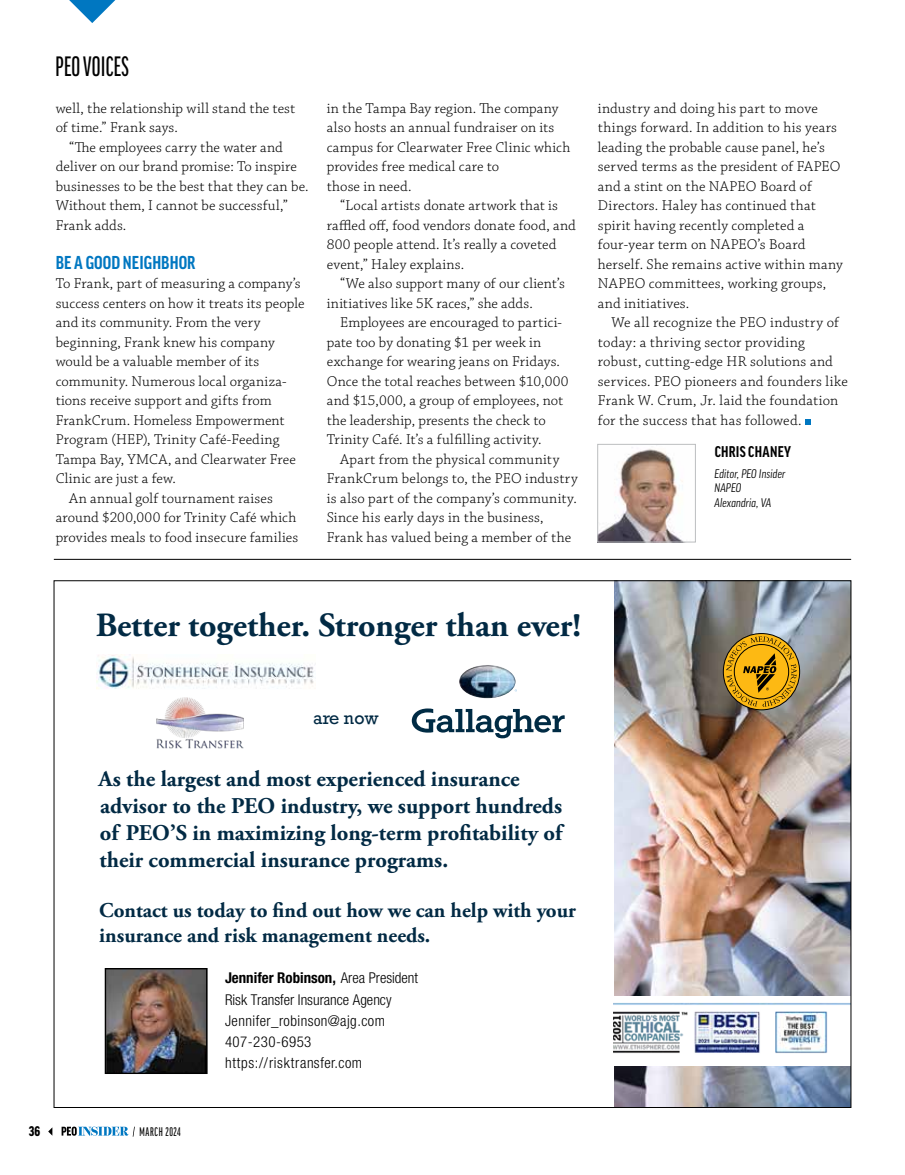
<style>
.page{position:relative;width:905px;height:1175px;background:#fff}
.page>*{position:absolute;margin:0;border:0;box-sizing:border-box;transform-origin:0 0}
.t1{font:700 33.9px "Adobe Garamond Pro";color:#022a44}
.t2{font:500 27px "Good Pro Comp";letter-spacing:.01em;color:#000}
.t3{font:700 22.5px/27px "Adobe Garamond Pro";color:#022a44}
.t4{font:700 21px/25.2px "Adobe Garamond Pro";color:#022a44}
.t5{font:700 condensed 18px "Good Pro";letter-spacing:.005em;color:#0077c1}
.t6{font:16.5px "Rockwell";color:#022a44}
.t7{font:300 15px/19.5px "Chaparral Pro";letter-spacing:.01em;color:#000}
.t8{font:700 condensed 15px "Good Pro";letter-spacing:.02em;color:#000}
.t9{font:300 condensed 14.85px/21.1px "Helvetica Neue LT Std";letter-spacing:.03em;color:#000}
.t10{font:900 condensed 13.5px "Good Pro";color:#000}
.t11{font:italic condensed 12px/14.4px "Good Pro";letter-spacing:.005em;color:#000}
.t12{font:500 12px "Good Pro Comp";letter-spacing:.06em;color:#000}
.s1{font-weight:700}
</style>
<div class="page">
<svg style="left:48px;top:1128px;width:4px;height:7px"></svg>
<svg style="left:62px;top:1126px;width:73px;height:10px"></svg>
<svg style="left:69px;top:0;width:47px;height:23px"></svg>
<hr style="left:54px;top:559px;width:797px;height:1px;background:#000">
<img style="left:614px;top:582px;width:235px;height:523px">
<div style="left:604px;top:996px;width:246px;height:69px;background:#fff"></div>
<img style="left:613px;top:1003px;width:236px;height:50px">
<img style="left:107px;top:970px;width:98px;height:102px">
<div style="left:105px;top:968px;width:102px;height:106px;border:1px solid #000"></div>
<svg style="left:723px;top:633px;width:76px;height:77px"></svg>
<div style="left:722px;top:633px;width:78px;height:77px;border:1px solid #000;border-radius:50%"></div>
<svg style="left:726px;top:636px;width:70px;height:71px;background:#c1911b"></svg>
<img style="left:156px;top:697px;width:88px;height:51px">
<img style="left:96px;top:654px;width:218px;height:35px">
<img style="left:459px;top:665px;width:56px;height:33px">
<svg style="left:412px;top:708px;width:152px;height:30px"></svg>
<svg style="left:805px;top:419px;width:6px;height:5px"></svg>
<img style="left:599px;top:447px;width:84px;height:93px">
<div style="left:597px;top:444px;width:98px;height:98px;border:1px solid #bcbec0"></div>
<h2 class="t2" style="left:56px;top:51px;width:75px">PEO VOICES</h2>
<p class="t7" style="left:56px;top:99px;width:241px">well, the relationship will stand the test of time.” Frank says.</p>
<p class="t7" style="left:56px;top:138px;width:254px;text-indent:13px">“The employees carry the water and deliver on our brand promise: To inspire businesses to be the best that they can be.<br>Without them, I cannot be successful,” Frank adds.</p>
<p class="t5" style="left:56px;top:252px;width:141px">BE A GOOD NEIGHBHOR</p>
<p class="t7" style="left:56px;top:274px;width:246px">To Frank, part of measuring a company’s</p>
<p class="t7" style="left:56px;top:294px;width:250px">success centers on how it treats its people</p>
<p class="t7" style="left:56px;top:313px;width:206px">and its community. From the very</p>
<p class="t7" style="left:56px;top:333px;width:221px">beginning, Frank knew his company</p>
<p class="t7" style="left:56px;top:352px;width:205px">would be a valuable member of its</p>
<p class="t7" style="left:56px;top:372px;width:232px">community. Numerous local organiza-</p>
<p class="t7" style="left:56px;top:391px;width:218px">tions receive support and gifts from</p>
<p class="t7" style="left:56px;top:411px;width:230px">FrankCrum. Homeless Empowerment</p>
<p class="t7" style="left:56px;top:430px;width:225px">Program (HEP), Trinity Café-Feeding</p>
<p class="t7" style="left:56px;top:450px;width:242px">Tampa Bay, YMCA, and Clearwater Free</p>
<p class="t7" style="left:56px;top:469px;width:122px">Clinic are just a few.</p>
<p class="t7" style="left:69px;top:489px;width:205px">An annual golf tournament raises</p>
<p class="t7" style="left:56px;top:508px;width:242px">around $200,000 for Trinity Café which</p>
<p class="t7" style="left:56px;top:528px;width:244px">provides meals to food insecure families</p>
<p class="t7" style="left:327px;top:99px;width:245px">in the Tampa Bay region. The company also hosts an annual fundraiser on its campus for Clearwater Free Clinic which provides free medical care to<br>those in need.</p>
<p class="t7" style="left:327px;top:196px;width:250px;text-indent:13px">“Local artists donate artwork that is raffled off, food vendors donate food, and 800 people attend. It’s really a coveted event,” Haley explains.</p>
<p class="t7" style="left:327px;top:274px;width:240px;text-indent:13px">“We also support many of our client’s initiatives like 5K races,” she adds.</p>
<p class="t7" style="left:327px;top:313px;width:243px;text-indent:13px">Employees are encouraged to partici&shy;pate too by donating $1 per week in exchange for wearing jeans on Fridays.<br>Once the total reaches between $10,000 and $15,000, a group of employees, not the leadership, presents the check to Trinity Café. It’s a fulfilling activity.</p>
<p class="t7" style="left:327px;top:450px;width:252px;text-indent:13px">Apart from the physical community FrankCrum belongs to, the PEO industry is also part of the company’s community.<br>Since his early days in the business, Frank has valued being a member of the</p>
<p class="t7" style="left:598px;top:99px;width:246px">industry and doing his part to move things forward. In addition to his years leading the probable cause panel, he’s served terms as the president of FAPEO and a stint on the NAPEO Board of Directors. Haley has continued that spirit having recently completed a four-year term on NAPEO’s Board herself. She remains active within many NAPEO committees, working groups, and initiatives.</p>
<p class="t7" style="left:598px;top:313px;width:251px;text-indent:14px">We all recognize the PEO industry of today: a thriving sector providing robust, cutting-edge HR solutions and services. PEO pioneers and founders like Frank W. Crum, Jr. laid the foundation for the success that has followed.</p>
<p class="t8" style="left:714px;top:443px;width:78px">CHRIS CHANEY</p>
<p class="t11" style="left:714px;top:466px;width:72px">Editor, PEO Insider<br>NAPEO<br>Alexandria, VA</p>
<h1 class="t1" style="left:95px;top:605px;width:487px">Better together. Stronger than ever!</h1>
<p class="t10" style="left:29px;top:1123px;width:13px">36</p>
<p class="t6" style="left:313px;top:708px;width:67px">are now</p>
<h3 class="t3" style="left:99px;top:765px;width:465px">As the largest and most experienced insurance advisor to the PEO industry, we support hundreds of PEO’S in maximizing long-term profitability of their commercial insurance programs.</h3>
<h3 class="t4" style="left:99px;top:898px;width:478px">Contact us today to find out how we can help with your insurance and risk management needs.</h3>
<p class="t12" style="left:139px;top:1124px;width:43px">MARCH 2024</p>
<p class="t9" style="left:225px;top:967px;width:195px"><span class="s1">Jennifer Robinson,</span> Area President<br>Risk Transfer Insurance Agency<br>Jennifer_robinson@ajg.com<br>407-230-6953 https://risktransfer.com</p>
</div>
